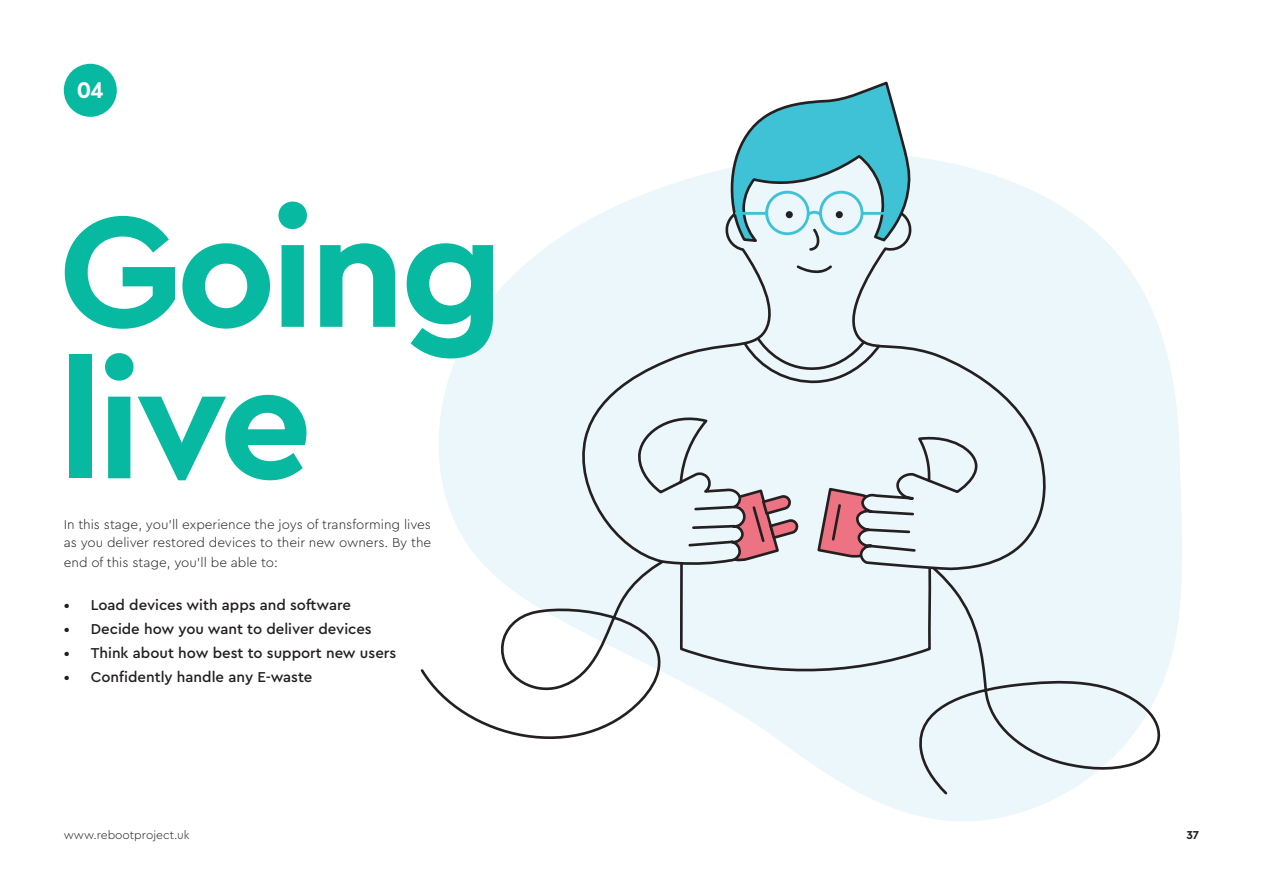
<style>
.page{position:relative;width:1263px;height:893px;background:#fff}
.page>*{position:absolute;margin:0;border:0;box-sizing:border-box;transform-origin:0 0}
.t1{font:700 165px "Cera Pro";letter-spacing:-.035em;color:#07b9a1}
.t2{font:700 22.95px "Averta Std";color:#fff}
.t3{font:500 15px "Cera Pro";color:#231f20}
.t4{font:300 13.5px/18px "Cera Pro";color:#231f20}
.t5{font:300 12px "Cera Pro";color:#231f20}
.t6{font:700 12px "Cera Pro";color:#231f20}
</style>
<div class="page">
<svg style="left:439px;top:201px;width:743px;height:620px;fill:#ebf7fa"></svg>
<svg style="left:420px;top:502px;width:744px;height:295px"></svg>
<svg style="left:573px;top:156px;width:479px;height:416px;background:#e7f2f4"></svg>
<svg style="left:724px;top:81px;width:187px;height:145px"></svg>
<svg style="left:679px;top:226px;width:253px;height:451px;background:#dfe6e9"></svg>
<div style="left:64px;top:64px;width:53px;height:53px;background:#07b9a1;border-radius:50%"></div>
<p class="t2" style="left:77px;top:74px;width:28px">04</p>
<p class="t1" style="left:58px;top:162px;width:447px">Going</p>
<p class="t1" style="left:58px;top:313px;width:256px">live</p>
<p class="t4" style="left:64px;top:515px;width:369px">In this stage, you’ll experience the joys of transforming lives as you deliver restored devices to their new owners. By the</p>
<p class="t4" style="left:64px;top:553px;width:216px">end of this stage, you’ll be able to:</p>
<p class="t3" style="left:64px;top:595px;width:289px">• Load devices with apps and software</p>
<p class="t3" style="left:64px;top:619px;width:309px">• Decide how you want to deliver devices</p>
<p class="t3" style="left:64px;top:643px;width:334px">• Think about how best to support new users</p>
<p class="t3" style="left:64px;top:667px;width:250px">• Confidently handle any E-waste</p>
<p class="t5" style="left:64px;top:827px;width:127px">www.rebootproject.uk</p>
<p class="t6" style="left:1186px;top:827px;width:14px">37</p>
</div>
